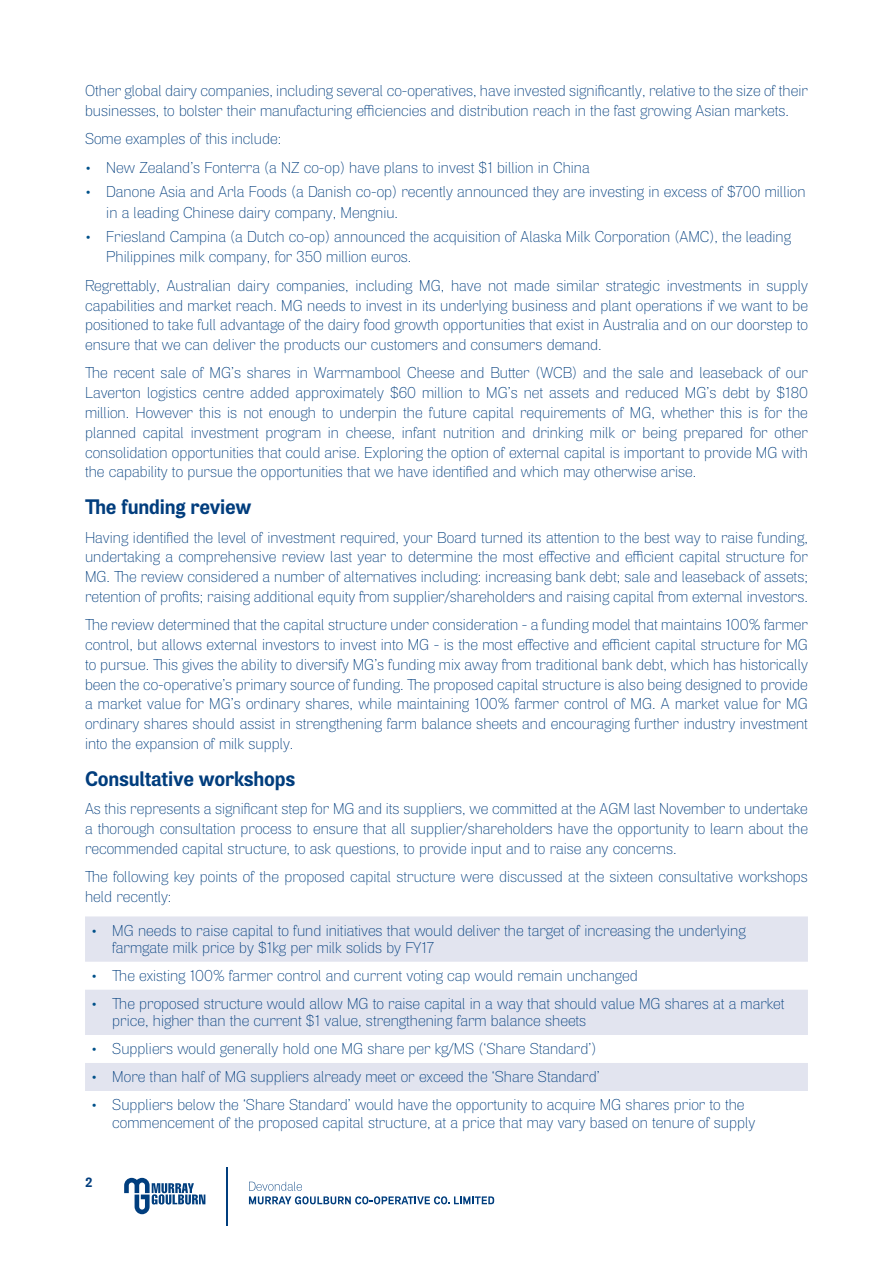
<style>
.page{position:relative;width:893px;height:1263px;background:#fff}
.page>*{position:absolute;margin:0;border:0;box-sizing:border-box;transform-origin:0 0}
.Heading{font:700 21px "Air";letter-spacing:-.01em;color:#013d7d}
.Body_main{font:200 15.75px/19.8px "Air";color:#013d7d}
.Heading-2{font:700 13.5px "Air";color:#013d7d}
.s1{color:#01518a}
</style>
<div class="page">
<svg style="left:124px;top:1178px;width:81px;height:36px"></svg>
<hr style="left:226px;top:1167px;width:2px;height:58px;background:#003e7e">
<svg style="left:249px;top:1182px;width:245px;height:22px"></svg>
<svg style="left:85px;top:916px;width:723px;height:175px;fill:#e2e4ef"></svg>
<p class="Body_main" style="left:85px;top:81px;width:724px">Other global dairy companies, including several co-operatives, have invested significantly, relative to the size of their businesses, to bolster their manufacturing efficiencies and distribution reach in the fast growing Asian markets.</p>
<p class="Body_main" style="left:85px;top:129px;width:198px">Some examples of this include:</p>
<p class="Body_main" style="left:85px;top:158px;width:506px"><span class="s1">•</span> New Zealand’s Fonterra (a NZ co-op) have plans to invest $1 billion in China</p>
<p class="Body_main" style="left:106px;top:182px;width:701px;line-height:20.2px;text-indent:-21px"><span class="s1">•</span> Danone Asia and Arla Foods (a Danish co-op) recently announced they are investing in excess of $700 million in a leading Chinese dairy company, Mengniu.</p>
<p class="Body_main" style="left:106px;top:227px;width:686px;line-height:20.2px;text-indent:-21px"><span class="s1">•</span> Friesland Campina (a Dutch co-op) announced the acquisition of Alaska Milk Corporation (AMC), the leading<br>Philippines milk company, for 350 million euros.</p>
<p class="Body_main" style="left:85px;top:276px;width:724px;text-align:justify">Regrettably, Australian dairy companies, including MG, have not made similar strategic investments in supply capabilities and market reach. MG needs to invest in its underlying business and plant operations if we want to be positioned to take full advantage of the dairy food growth opportunities that exist in Australia and on our doorstep to ensure that we can deliver the products our customers and consumers demand.</p>
<p class="Body_main" style="left:85px;top:363px;width:724px;text-align:justify">The recent sale of MG’s shares in Warrnambool Cheese and Butter (WCB) and the sale and leaseback of our Laverton logistics centre added approximately $60 million to MG’s net assets and reduced MG’s debt by $180 million. However this is not enough to underpin the future capital requirements of MG, whether this is for the planned capital investment program in cheese, infant nutrition and drinking milk or being prepared for other consolidation opportunities that could arise. Exploring the option of external capital is important to provide MG with the capability to pursue the opportunities that we have identified and which may otherwise arise.</p>
<p class="Heading" style="left:85px;top:494px;width:168px">The funding review</p>
<p class="Body_main" style="left:85px;top:528px;width:724px;text-align:justify">Having identified the level of investment required, your Board turned its attention to the best way to raise funding, undertaking a comprehensive review last year to determine the most effective and efficient capital structure for MG. The review considered a number of alternatives including: increasing bank debt; sale and leaseback of assets; retention of profits; raising additional equity from supplier/shareholders and raising capital from external investors.</p>
<p class="Body_main" style="left:85px;top:615px;width:724px;text-align:justify">The review determined that the capital structure under consideration - a funding model that maintains 100% farmer control, but allows external investors to invest into MG - is the most effective and efficient capital structure for MG to pursue. This gives the ability to diversify MG’s funding mix away from traditional bank debt, which has historically been the co-operative’s primary source of funding. The proposed capital structure is also being designed to provide a market value for MG’s ordinary shares, while maintaining 100% farmer control of MG. A market value for MG ordinary shares should assist in strengthening farm balance sheets and encouraging further industry investment into the expansion of milk supply.</p>
<p class="Heading" style="left:85px;top:766px;width:212px">Consultative workshops</p>
<p class="Body_main" style="left:85px;top:799px;width:724px;text-align:justify">As this represents a significant step for MG and its suppliers, we committed at the AGM last November to undertake a thorough consultation process to ensure that all supplier/shareholders have the opportunity to learn about the recommended capital structure, to ask questions, to provide input and to raise any concerns.</p>
<p class="Body_main" style="left:85px;top:867px;width:724px">The following key points of the proposed capital structure were discussed at the sixteen consultative workshops held recently:</p>
<p class="Body_main" style="left:112px;top:922px;width:635px;line-height:17.2px;text-indent:-21px"><span class="s1">•</span> MG needs to raise capital to fund initiatives that would deliver the target of increasing the underlying farmgate milk price by $1kg per milk solids by FY17</p>
<p class="Body_main" style="left:91px;top:966px;width:548px"><span class="s1">•</span> The existing 100% farmer control and current voting cap would remain unchanged</p>
<p class="Body_main" style="left:112px;top:995px;width:674px;line-height:17.2px;text-indent:-21px"><span class="s1">•</span> The proposed structure would allow MG to raise capital in a way that should value MG shares at a market price, higher than the current $1 value, strengthening farm balance sheets</p>
<p class="Body_main" style="left:91px;top:1039px;width:507px"><span class="s1">•</span> Suppliers would generally hold one MG share per kg/MS (‘Share Standard’)</p>
<p class="Body_main" style="left:91px;top:1067px;width:510px"><span class="s1">•</span> More than half of MG suppliers already meet or exceed the ‘Share Standard’</p>
<p class="Body_main" style="left:112px;top:1097px;width:645px;line-height:17.2px;text-indent:-21px"><span class="s1">•</span> Suppliers below the ‘Share Standard’ would have the opportunity to acquire MG shares prior to the commencement of the proposed capital structure, at a price that may vary based on tenure of supply</p>
<p class="Heading-2" style="left:85px;top:1174px;width:9px">2</p>
</div>
